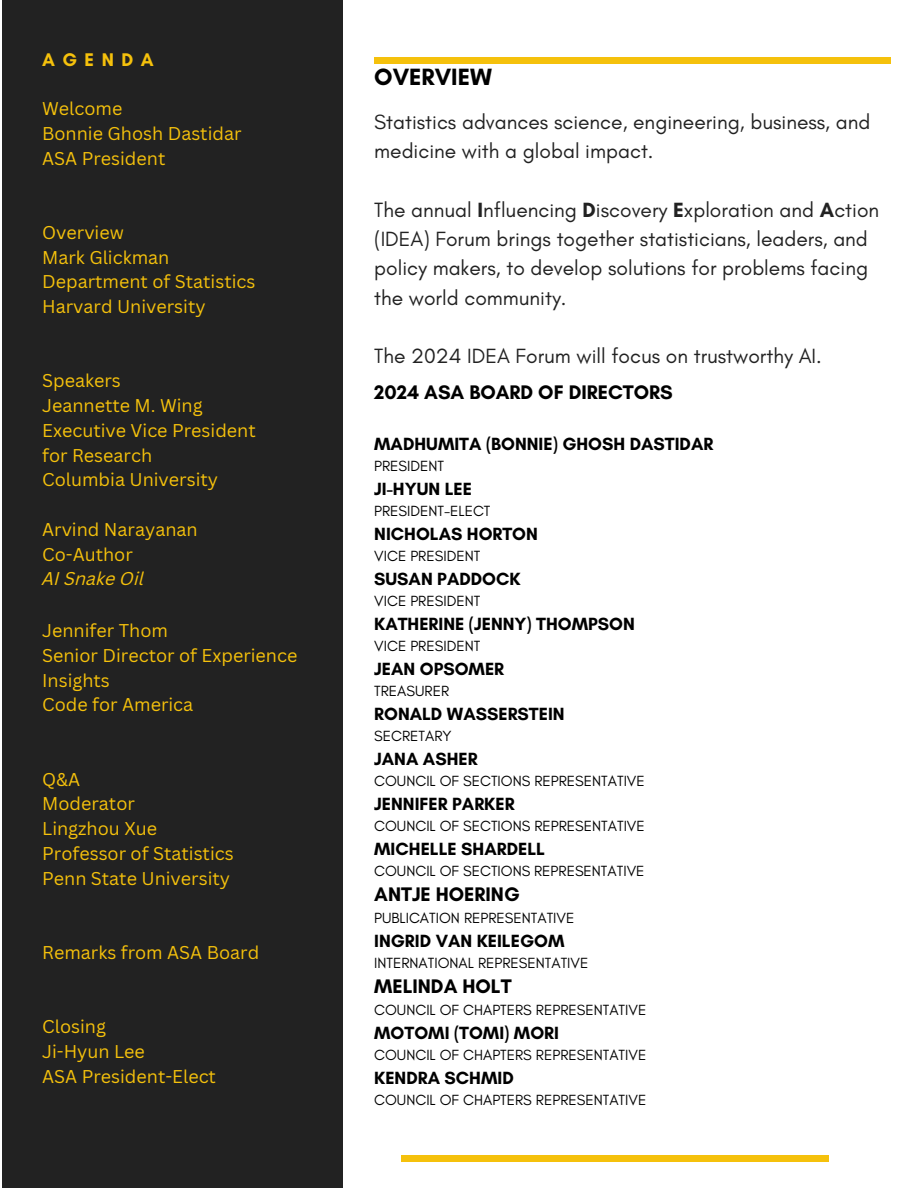
<style>
.page{position:relative;width:918px;height:1188px;background:#fff}
.page>*{position:absolute;margin:0;border:0;box-sizing:border-box;transform-origin:0 0}
.t1{font:700 24px "Glacial Indifference";color:#000}
.t2{font:21px/29.2px "Glacial Indifference";color:#222}
.t3{font:700 19.95px "Glacial Indifference";color:#000}
.t4{font:700 18.75px "Glacial Indifference";letter-spacing:.4em;color:#f5c10c}
.t5{font:18px/24.8px "Canva Sans";color:#f5c10c}
.t6{font:700 18px "Glacial Indifference";color:#000}
.t7{font:15px "Glacial Indifference";color:#000}
.s1{font-style:italic}
.s2{font-weight:700}
</style>
<div class="page">
<div style="left:3px;top:0;width:340px;height:1188px;background:#222"></div>
<div style="left:374px;top:57px;width:517px;height:7px;background:#f5c10c"></div>
<div style="left:401px;top:1155px;width:427px;height:7px;background:#f5c10c"></div>
<h4 class="t4" style="left:42px;top:48px;width:113px">AGENDA</h4>
<p class="t5" style="left:42px;top:96px;width:201px">Welcome<br>Bonnie Ghosh Dastidar<br>ASA President</p>
<p class="t5" style="left:42px;top:220px;width:215px">Overview<br>Mark Glickman<br>Department of Statistics<br>Harvard University</p>
<p class="t5" style="left:42px;top:368px;width:215px">Speakers<br>Jeannette M. Wing<br>Executive Vice President for Research<br>Columbia University</p>
<p class="t5" style="left:42px;top:517px;width:157px">Arvind Narayanan<br>Co-Author<br><span class="s1">AI Snake Oil</span></p>
<p class="t5" style="left:42px;top:618px;width:257px">Jennifer Thom<br>Senior Director of Experience<br>Insights<br>Code for America</p>
<p class="t5" style="left:42px;top:766px;width:193px">Q&amp;A<br>Moderator<br>Lingzhou Xue<br>Professor of Statistics<br>Penn State University</p>
<p class="t5" style="left:42px;top:940px;width:219px">Remarks from ASA Board</p>
<p class="t5" style="left:42px;top:1014px;width:175px">Closing<br>Ji-Hyun Lee<br>ASA President-Elect</p>
<p class="t1" style="left:374px;top:62px;width:119px">OVERVIEW</p>
<p class="t2" style="left:374px;top:107px;width:498px">Statistics advances science, engineering, business, and medicine with a global impact.</p>
<p class="t2" style="left:374px;top:195px;width:507px">The annual <span class="s2">I</span>nfluencing <span class="s2">D</span>iscovery <span class="s2">E</span>xploration and <span class="s2">A</span>ction (IDEA) Forum brings together statisticians, leaders, and policy makers, to develop solutions for problems facing the world community.</p>
<p class="t2" style="left:374px;top:341px;width:449px">The 2024 IDEA Forum will focus on trustworthy AI.</p>
<h5 class="t3" style="left:374px;top:380px;width:300px">2024 ASA BOARD OF DIRECTORS</h5>
<h5 class="t6" style="left:374px;top:432px;width:341px">MADHUMITA (BONNIE) GHOSH DASTIDAR</h5>
<h5 class="t7" style="left:374px;top:457px;width:71px">PRESIDENT</h5>
<h5 class="t6" style="left:374px;top:477px;width:99px">JI-HYUN LEE</h5>
<h5 class="t7" style="left:374px;top:502px;width:118px">PRESIDENT-ELECT</h5>
<h5 class="t6" style="left:374px;top:522px;width:165px">NICHOLAS HORTON</h5>
<h5 class="t7" style="left:374px;top:547px;width:108px">VICE PRESIDENT</h5>
<h5 class="t6" style="left:374px;top:567px;width:148px">SUSAN PADDOCK</h5>
<h1 class="t7" style="left:374px;top:592px;width:108px">VICE PRESIDENT</h1>
<h3 class="t6" style="left:374px;top:612px;width:262px">KATHERINE (JENNY) THOMPSON</h3>
<h3 class="t7" style="left:374px;top:637px;width:108px">VICE PRESIDENT</h3>
<h3 class="t6" style="left:374px;top:657px;width:131px">JEAN OPSOMER</h3>
<h2 class="t7" style="left:374px;top:682px;width:76px">TREASURER</h2>
<p class="t6" style="left:374px;top:702px;width:192px">RONALD WASSERSTEIN</p>
<p class="t7" style="left:374px;top:727px;width:79px">SECRETARY</p>
<p class="t6" style="left:374px;top:747px;width:105px">JANA ASHER</p>
<p class="t7" style="left:374px;top:772px;width:272px">COUNCIL OF SECTIONS REPRESENTATIVE</p>
<p class="t6" style="left:374px;top:792px;width:142px">JENNIFER PARKER</p>
<p class="t7" style="left:374px;top:817px;width:272px">COUNCIL OF SECTIONS REPRESENTATIVE</p>
<p class="t6" style="left:374px;top:837px;width:172px">MICHELLE SHARDELL</p>
<p class="t7" style="left:374px;top:862px;width:272px">COUNCIL OF SECTIONS REPRESENTATIVE</p>
<p class="t3" style="left:374px;top:882px;width:147px">ANTJE HOERING</p>
<p class="t7" style="left:374px;top:909px;width:202px">PUBLICATION REPRESENTATIVE</p>
<p class="t6" style="left:374px;top:930px;width:192px">INGRID VAN KEILEGOM</p>
<p class="t7" style="left:374px;top:954px;width:216px">INTERNATIONAL REPRESENTATIVE</p>
<p class="t3" style="left:374px;top:974px;width:139px">MELINDA HOLT</p>
<p class="t7" style="left:374px;top:1001px;width:274px">COUNCIL OF CHAPTERS REPRESENTATIVE</p>
<p class="t6" style="left:374px;top:1022px;width:186px">MOTOMI (TOMI) MORI</p>
<p class="t7" style="left:374px;top:1046px;width:274px">COUNCIL OF CHAPTERS REPRESENTATIVE</p>
<p class="t6" style="left:374px;top:1067px;width:141px">KENDRA SCHMID</p>
<p class="t7" style="left:374px;top:1091px;width:274px">COUNCIL OF CHAPTERS REPRESENTATIVE</p>
</div>
